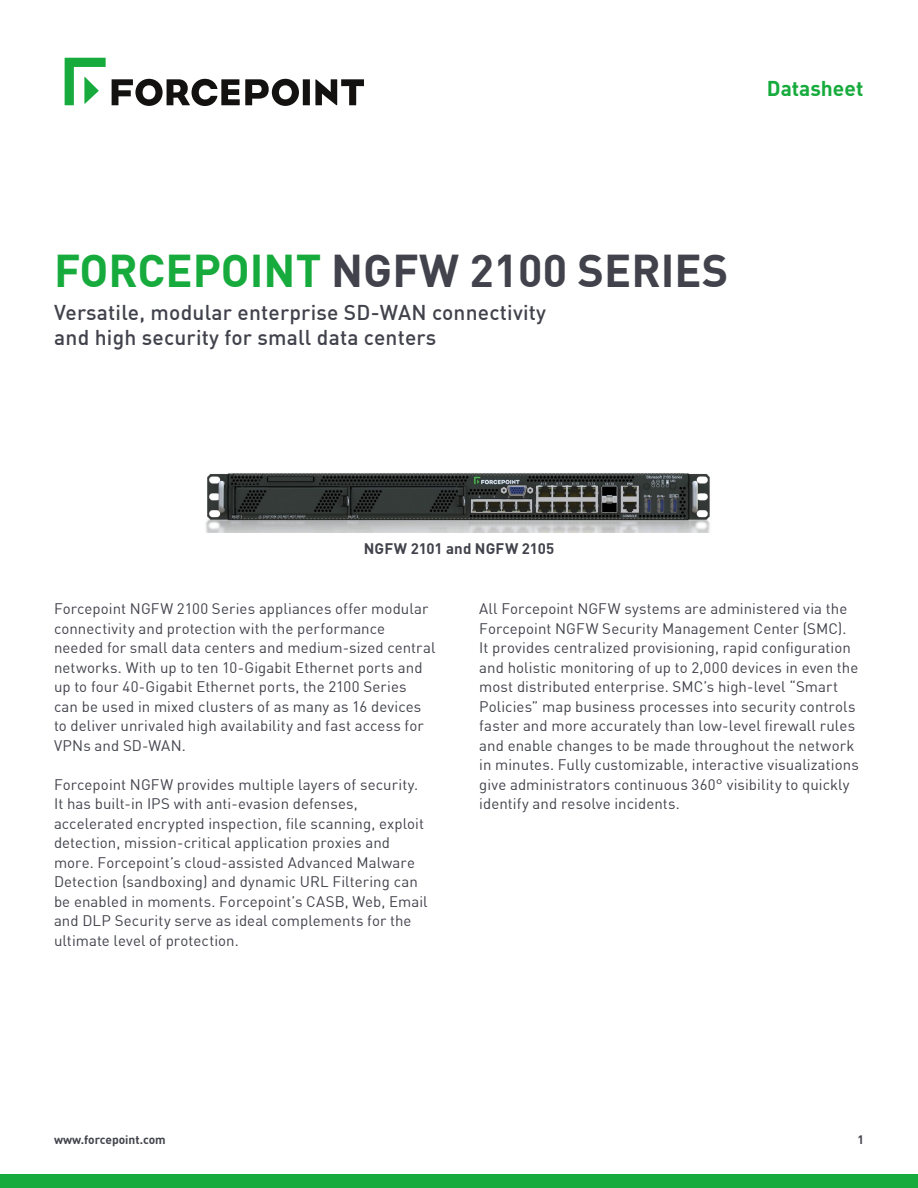
<style>
.page{position:relative;width:918px;height:1188px;background:#fff}
.page>*{position:absolute;margin:0;border:0;box-sizing:border-box;transform-origin:0 0}
.t1{font:700 45px "DIN Offc Pro";color:#41424b}
.t2{font:500 21px/25.2px "DIN Offc Pro";letter-spacing:.01em;color:#41424b}
.t3{font:700 21px "DIN Offc Pro";color:#16ab3c}
.t4{font:15px/19.5px "DIN Offc Pro";letter-spacing:.005em;color:#41424b}
.t5{font:700 15px "DIN Offc Pro";letter-spacing:.005em;color:#41424b}
.t6{font:700 12px "DIN Offc Pro";color:#41424b}
.s1{color:#16ab3c}
</style>
<div class="page">
<svg style="left:65px;top:58px;width:41px;height:47px"></svg>
<svg style="left:112px;top:79px;width:252px;height:27px"></svg>
<div style="left:0;top:1174px;width:918px;height:14px;background:#16ab3c"></div>
<img style="left:205px;top:473px;width:505px;height:59px">
<h2 class="t3" style="left:767px;top:72px;width:98px">Datasheet</h2>
<h1 class="t1" style="left:54px;top:235px;width:676px"><span class="s1">FORCEPOINT</span> NGFW 2100 SERIES</h1>
<h2 class="t2" style="left:54px;top:298px;width:493px">Versatile, modular enterprise SD-WAN connectivity and high security for small data centers</h2>
<p class="t5" style="left:364px;top:536px;width:192px">NGFW 2101 and NGFW 2105</p>
<p class="t4" style="left:54px;top:598px;width:383px">Forcepoint NGFW 2100 Series appliances offer modular connectivity and protection with the performance needed for small data centers and medium-sized central networks. With up to ten 10-Gigabit Ethernet ports and up to four 40-Gigabit Ethernet ports, the 2100 Series<br>can be used in mixed clusters of as many as 16 devices to deliver unrivaled high availability and fast access for VPNs and SD-WAN.</p>
<p class="t4" style="left:54px;top:773px;width:375px">Forcepoint NGFW provides multiple layers of security.<br>It has built-in IPS with anti-evasion defenses, accelerated encrypted inspection, file scanning, exploit detection, mission-critical application proxies and more. Forcepoint’s cloud-assisted Advanced Malware Detection (sandboxing) and dynamic URL Filtering can be enabled in moments. Forcepoint’s CASB, Web, Email and DLP Security serve as ideal complements for the ultimate level of protection.</p>
<p class="t4" style="left:479px;top:598px;width:381px">All Forcepoint NGFW systems are administered via the Forcepoint NGFW Security Management Center (SMC).<br>It provides centralized provisioning, rapid configuration and holistic monitoring of up to 2,000 devices in even the most distributed enterprise. SMC’s high-level “Smart Policies” map business processes into security controls faster and more accurately than low-level firewall rules and enable changes to be made throughout the network in minutes. Fully customizable, interactive visualizations give administrators continuous 360° visibility to quickly identify and resolve incidents.</p>
<p class="t6" style="left:54px;top:1131px;width:113px">www.forcepoint.com</p>
<p class="t6" style="left:857px;top:1130px;width:8px">1</p>
</div>
